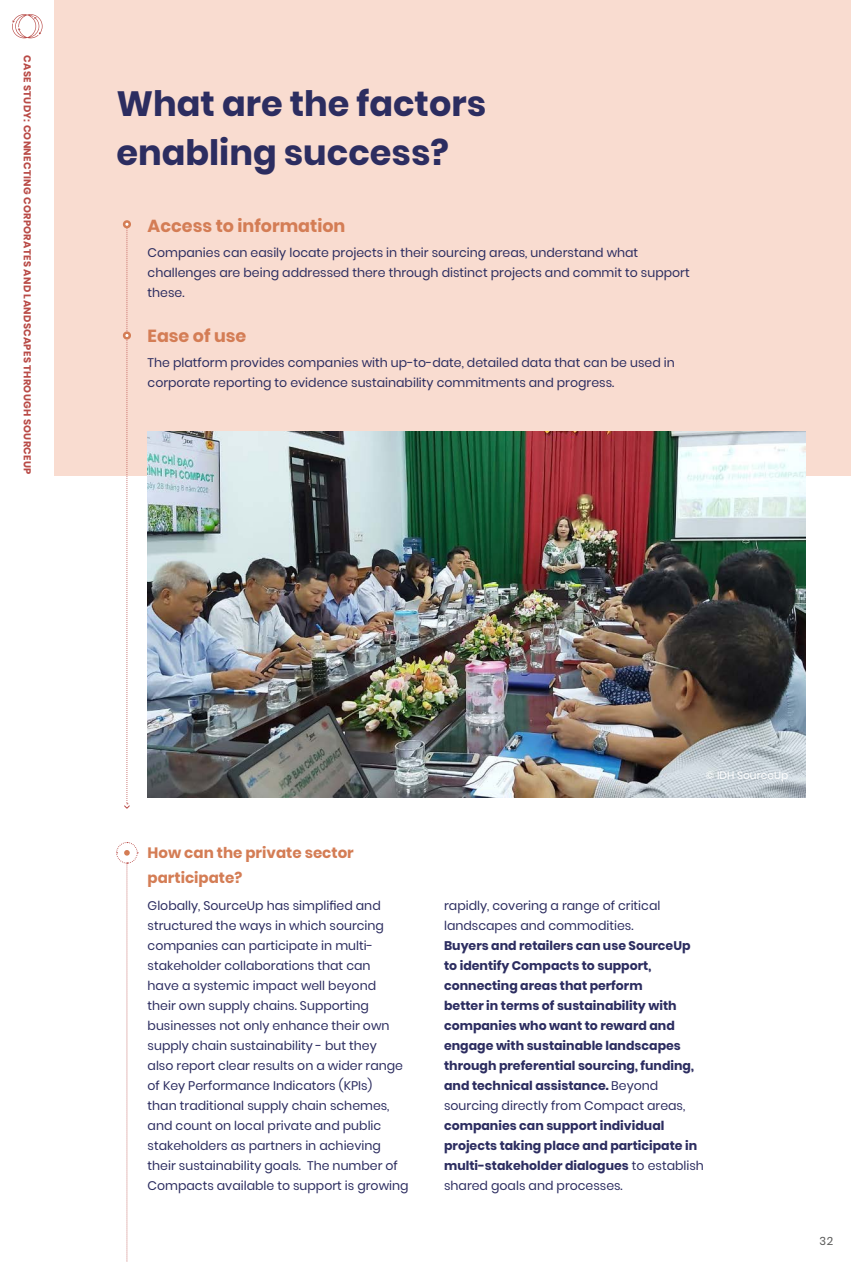
<style>
.page{position:relative;width:851px;height:1262px;background:#fff}
.page>*{position:absolute;margin:0;border:0;box-sizing:border-box;transform-origin:0 0}
.t1{font:700 35px/48.8px "Poppins";color:#2c2d60}
.t2{font:700 17.5px "Poppins";color:#d47d55}
.t3{font:700 15px/25px "Poppins";color:#d47d55}
.t4{font:12.5px/20px "Poppins";color:#2c2d60}
.t5{font:700 12.5px/20px "Poppins";color:#2c2d60}
.t6{font:11.38px "Poppins";color:#575756}
.t7{font:10.62px "Poppins";color:#fff}
.t8{font:700 10px "Poppins";letter-spacing:.03em;color:#b94b47}
.s1{font-weight:400}
</style>
<div class="page">
<div style="left:54px;top:0;width:796px;height:475px;background:#f9dcd0"></div>
<svg style="left:116px;top:842px;width:22px;height:420px"></svg>
<div style="left:123px;top:220px;width:8px;height:8px;border:2px solid #d47d55;border-radius:50%"></div>
<svg style="left:124px;top:221px;width:6px;height:588px"></svg>
<div style="left:123px;top:331px;width:8px;height:8px;border:2px solid #d47d55;border-radius:50%"></div>
<img style="left:148px;top:431px;width:657px;height:367px">
<svg style="left:12px;top:14px;width:31px;height:24px"></svg>
<p class="t8" style="left:33px;top:55px;width:421px;rotate:90deg">CASE STUDY: CONNECTING CORPORATES AND LANDSCAPES THROUGH SOURCEUP</p>
<h1 class="t1" style="left:116px;top:79px;width:371px">What are the factors enabling success?</h1>
<h2 class="t2" style="left:148px;top:216px;width:199px">Access to information</h2>
<p class="t4" style="left:148px;top:242px;width:543px">Companies can easily locate projects in their sourcing areas, understand what challenges are being addressed there through distinct projects and commit to support these.</p>
<h2 class="t2" style="left:148px;top:326px;width:100px">Ease of use</h2>
<p class="t4" style="left:148px;top:352px;width:528px">The platform provides companies with up-to-date, detailed data that can be used in corporate reporting to evidence sustainability commitments and progress.</p>
<p class="t3" style="left:147px;top:840px;width:208px">How can the private sector participate?</p>
<p class="t7" style="left:705px;top:769px;width:84px">© IDH SourceUp</p>
<p class="t4" style="left:147px;top:896px;width:262px">Globally, SourceUp has simplified and structured the ways in which sourcing companies can participate in multi&shy;stakeholder collaborations that can<br>have a systemic impact well beyond<br>their own supply chains. Supporting businesses not only enhance their own supply chain sustainability - but they<br>also report clear results on a wider range of Key Performance Indicators (KPIs)<br>than traditional supply chain schemes, and count on local private and public stakeholders as partners in achieving their sustainability goals. The number of Compacts available to support is growing</p>
<p class="t4" style="left:444px;top:896px;width:218px">rapidly, covering a range of critical landscapes and commodities.</p>
<p class="t5" style="left:444px;top:936px;width:251px">Buyers and retailers can use SourceUp to identify Compacts to support, connecting areas that perform<br>better in terms of sustainability with companies who want to reward and engage with sustainable landscapes through preferential sourcing, funding, and technical assistance. <span class="s1">Beyond sourcing directly from Compact areas,</span></p>
<p class="t5" style="left:444px;top:1116px;width:261px">companies can support individual projects taking place and participate in multi-stakeholder dialogues <span class="s1">to establish shared goals and processes.</span></p>
<p class="t6" style="left:819px;top:1234px;width:15px">32</p>
</div>
